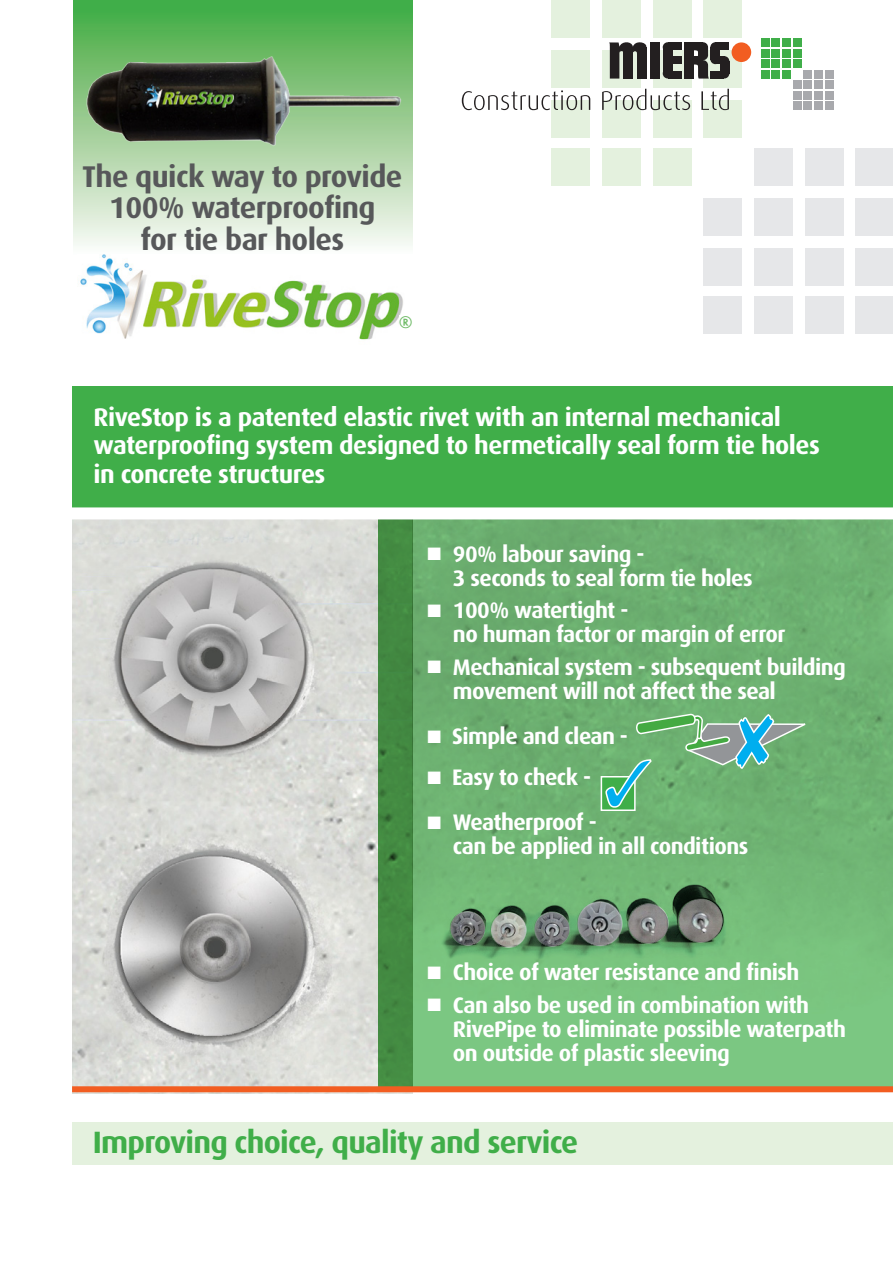
<style>
.page{position:relative;width:893px;height:1263px;background:#fff}
.page>*{position:absolute;margin:0;border:0;box-sizing:border-box;transform-origin:0 0}
.t1{font:700 30.9px "Dax";letter-spacing:-.025em;color:#40ae49}
.t2{font:700 30px/31.5px "Dax";letter-spacing:-.02em;color:#57585a;text-align:center}
.t3{font:700 25.5px/28.5px "Dax";letter-spacing:-.02em;color:#fff}
.t4{font:700 22.5px/24px "Dax";letter-spacing:-.025em;color:#fff}
.t5{font:500 15.45px "Futura";color:#6eba66}
</style>
<div class="page">
<img style="left:72px;top:519px;width:340px;height:574px">
<div style="left:74px;top:0;width:338px;height:255px;background:linear-gradient(to bottom,#40a73c,#fdf9f6)"></div>
<div style="left:72px;top:386px;width:821px;height:127px;background:#40ae49"></div>
<div style="left:552px;top:0;width:38px;height:38px;background:#e4f1de"></div>
<div style="left:602px;top:0;width:38px;height:38px;background:#e4f1de"></div>
<div style="left:653px;top:0;width:39px;height:38px;background:#e4f1de"></div>
<div style="left:703px;top:0;width:39px;height:38px;background:#e4f1de"></div>
<div style="left:552px;top:50px;width:38px;height:38px;background:#e4f1de"></div>
<div style="left:602px;top:50px;width:38px;height:38px;background:#e4f1de"></div>
<div style="left:653px;top:50px;width:39px;height:38px;background:#e4f1de"></div>
<div style="left:703px;top:50px;width:39px;height:38px;background:#e4f1de"></div>
<div style="left:552px;top:100px;width:38px;height:38px;background:#e4f1de"></div>
<div style="left:602px;top:100px;width:38px;height:38px;background:#e4f1de"></div>
<div style="left:653px;top:100px;width:39px;height:38px;background:#e4f1de"></div>
<div style="left:703px;top:100px;width:39px;height:38px;background:#e4f1de"></div>
<div style="left:552px;top:148px;width:38px;height:38px;background:#e4f1de"></div>
<div style="left:602px;top:148px;width:38px;height:38px;background:#e4f1de"></div>
<div style="left:653px;top:148px;width:39px;height:38px;background:#e4f1de"></div>
<div style="left:754px;top:148px;width:38px;height:38px;background:#e6e7e9"></div>
<div style="left:805px;top:148px;width:38px;height:38px;background:#e6e7e9"></div>
<div style="left:855px;top:148px;width:38px;height:38px;background:#e6e7e9"></div>
<div style="left:703px;top:198px;width:39px;height:38px;background:#e6e7e9"></div>
<div style="left:754px;top:198px;width:38px;height:38px;background:#e6e7e9"></div>
<div style="left:805px;top:198px;width:38px;height:38px;background:#e6e7e9"></div>
<div style="left:855px;top:198px;width:38px;height:38px;background:#e6e7e9"></div>
<div style="left:703px;top:248px;width:39px;height:38px;background:#e6e7e9"></div>
<div style="left:754px;top:248px;width:38px;height:38px;background:#e6e7e9"></div>
<div style="left:805px;top:248px;width:38px;height:38px;background:#e6e7e9"></div>
<div style="left:855px;top:248px;width:38px;height:38px;background:#e6e7e9"></div>
<div style="left:703px;top:296px;width:39px;height:38px;background:#e6e7e9"></div>
<div style="left:754px;top:296px;width:38px;height:38px;background:#e6e7e9"></div>
<div style="left:805px;top:296px;width:38px;height:38px;background:#e6e7e9"></div>
<div style="left:855px;top:296px;width:38px;height:38px;background:#e6e7e9"></div>
<svg style="left:462px;top:90px;width:128px;height:20px"></svg>
<svg style="left:602px;top:89px;width:88px;height:21px"></svg>
<svg style="left:701px;top:89px;width:28px;height:21px"></svg>
<div style="left:650px;top:42px;width:10px;height:37px;background:#231f20"></div>
<div style="left:663px;top:47px;width:9px;height:27px;background:#231f20"></div>
<div style="left:684px;top:42px;width:10px;height:37px;background:#231f20"></div>
<div style="left:710px;top:47px;width:10px;height:13px;background:#231f20"></div>
<div style="left:720px;top:61px;width:9px;height:12px;background:#231f20"></div>
<svg style="left:609px;top:42px;width:37px;height:37px"></svg>
<div style="left:663px;top:68px;width:10px;height:10px;background:#231f20;border-radius:50%"></div>
<div style="left:663px;top:42px;width:10px;height:10px;background:#231f20;border-radius:50%"></div>
<div style="left:698px;top:42px;width:10px;height:10px;background:#231f20;border-radius:50%"></div>
<div style="left:732px;top:42px;width:19px;height:20px;background:#f25d21;border-radius:50%"></div>
<div style="left:710px;top:42px;width:10px;height:10px;background:#231f20;border-radius:50%"></div>
<div style="left:710px;top:54px;width:10px;height:10px;background:#231f20;border-radius:50%"></div>
<div style="left:719px;top:56px;width:10px;height:10px;background:#231f20;border-radius:50%"></div>
<div style="left:719px;top:68px;width:10px;height:10px;background:#231f20;border-radius:50%"></div>
<div style="left:668px;top:42px;width:14px;height:8px;background:#231f20"></div>
<div style="left:689px;top:42px;width:14px;height:8px;background:#231f20"></div>
<div style="left:715px;top:42px;width:13px;height:8px;background:#231f20"></div>
<div style="left:668px;top:56px;width:14px;height:8px;background:#231f20"></div>
<div style="left:715px;top:56px;width:9px;height:8px;background:#231f20"></div>
<div style="left:668px;top:71px;width:14px;height:8px;background:#231f20"></div>
<div style="left:710px;top:71px;width:14px;height:7px;background:#231f20"></div>
<svg style="left:694px;top:47px;width:15px;height:32px"></svg>
<div style="left:761px;top:39px;width:8px;height:8px;background:#40ae49"></div>
<div style="left:772px;top:39px;width:8px;height:8px;background:#40ae49"></div>
<div style="left:783px;top:39px;width:8px;height:8px;background:#40ae49"></div>
<div style="left:793px;top:39px;width:8px;height:8px;background:#40ae49"></div>
<div style="left:761px;top:49px;width:8px;height:8px;background:#40ae49"></div>
<div style="left:772px;top:49px;width:8px;height:8px;background:#40ae49"></div>
<div style="left:783px;top:49px;width:8px;height:8px;background:#40ae49"></div>
<div style="left:793px;top:49px;width:8px;height:8px;background:#40ae49"></div>
<div style="left:761px;top:60px;width:8px;height:8px;background:#40ae49"></div>
<div style="left:772px;top:60px;width:8px;height:8px;background:#40ae49"></div>
<div style="left:783px;top:60px;width:8px;height:8px;background:#40ae49"></div>
<div style="left:793px;top:60px;width:8px;height:8px;background:#40ae49"></div>
<div style="left:761px;top:70px;width:8px;height:8px;background:#40ae49"></div>
<div style="left:772px;top:70px;width:8px;height:8px;background:#40ae49"></div>
<div style="left:783px;top:70px;width:8px;height:8px;background:#40ae49"></div>
<div style="left:804px;top:70px;width:8px;height:8px;background:#a8a9ad"></div>
<div style="left:814px;top:70px;width:8px;height:8px;background:#a8a9ad"></div>
<div style="left:825px;top:70px;width:8px;height:8px;background:#a8a9ad"></div>
<div style="left:793px;top:81px;width:8px;height:8px;background:#a8a9ad"></div>
<div style="left:804px;top:81px;width:8px;height:8px;background:#a8a9ad"></div>
<div style="left:814px;top:81px;width:8px;height:8px;background:#a8a9ad"></div>
<div style="left:825px;top:81px;width:8px;height:8px;background:#a8a9ad"></div>
<div style="left:793px;top:91px;width:8px;height:8px;background:#a8a9ad"></div>
<div style="left:804px;top:91px;width:8px;height:8px;background:#a8a9ad"></div>
<div style="left:814px;top:91px;width:8px;height:8px;background:#a8a9ad"></div>
<div style="left:825px;top:91px;width:8px;height:8px;background:#a8a9ad"></div>
<div style="left:793px;top:102px;width:8px;height:8px;background:#a8a9ad"></div>
<div style="left:804px;top:102px;width:8px;height:8px;background:#a8a9ad"></div>
<div style="left:814px;top:102px;width:8px;height:8px;background:#a8a9ad"></div>
<div style="left:825px;top:102px;width:8px;height:8px;background:#a8a9ad"></div>
<div style="left:72px;top:1123px;width:821px;height:42px;background:#e4f1de"></div>
<img style="left:73px;top:51px;width:330px;height:98px">
<img style="left:412px;top:519px;width:481px;height:567px">
<img style="left:433px;top:873px;width:332px;height:99px">
<img style="left:78px;top:254px;width:334px;height:86px">
<div style="left:601px;top:776px;width:35px;height:35px;background:#40ae49;border:2px solid #fff"></div>
<svg style="left:605px;top:712px;width:204px;height:97px;background:#6fb381"></svg>
<div style="left:378px;top:519px;width:34px;height:571px;background:#438942"></div>
<div style="left:72px;top:1086px;width:821px;height:6px;background:#f25d21"></div>
<div style="left:61px;top:507px;width:832px;height:12px;background:#fff"></div>
<div style="left:399px;top:315px;width:29px;height:25px;background:#fff"></div>
<p class="t2" style="left:82px;top:161px;width:322px">The quick way to provide<br>100% waterproofing<br>for tie bar holes</p>
<p class="t5" style="left:399px;top:312px;width:15px">®</p>
<p class="t3" style="left:94px;top:403px;width:728px">RiveStop is a patented elastic rivet with an internal mechanical waterproofing system designed to hermetically seal form tie holes in concrete structures</p>
<p class="t4" style="left:453px;top:542px;width:301px;text-indent:-26px">■ 90% labour saving -<br>3 seconds to seal form tie holes</p>
<p class="t4" style="left:453px;top:599px;width:334px;text-indent:-26px">■ 100% watertight -<br>no human factor or margin of error</p>
<p class="t4" style="left:453px;top:655px;width:395px;text-indent:-26px">■ Mechanical system - subsequent building movement will not affect the seal</p>
<p class="t4" style="left:427px;top:724px;width:202px">■ Simple and clean -</p>
<p class="t4" style="left:427px;top:765px;width:165px">■ Easy to check -</p>
<p class="t4" style="left:453px;top:811px;width:297px;text-indent:-26px">■ Weatherproof -<br>can be applied in all conditions</p>
<p class="t4" style="left:427px;top:960px;width:373px">■ Choice of water resistance and finish</p>
<p class="t4" style="left:453px;top:993px;width:395px;text-indent:-26px">■ Can also be used in combination with<br>RivePipe to eliminate possible waterpath on outside of plastic sleeving</p>
<p class="t1" style="left:93px;top:1125px;width:487px">Improving choice, quality and service</p>
</div>
